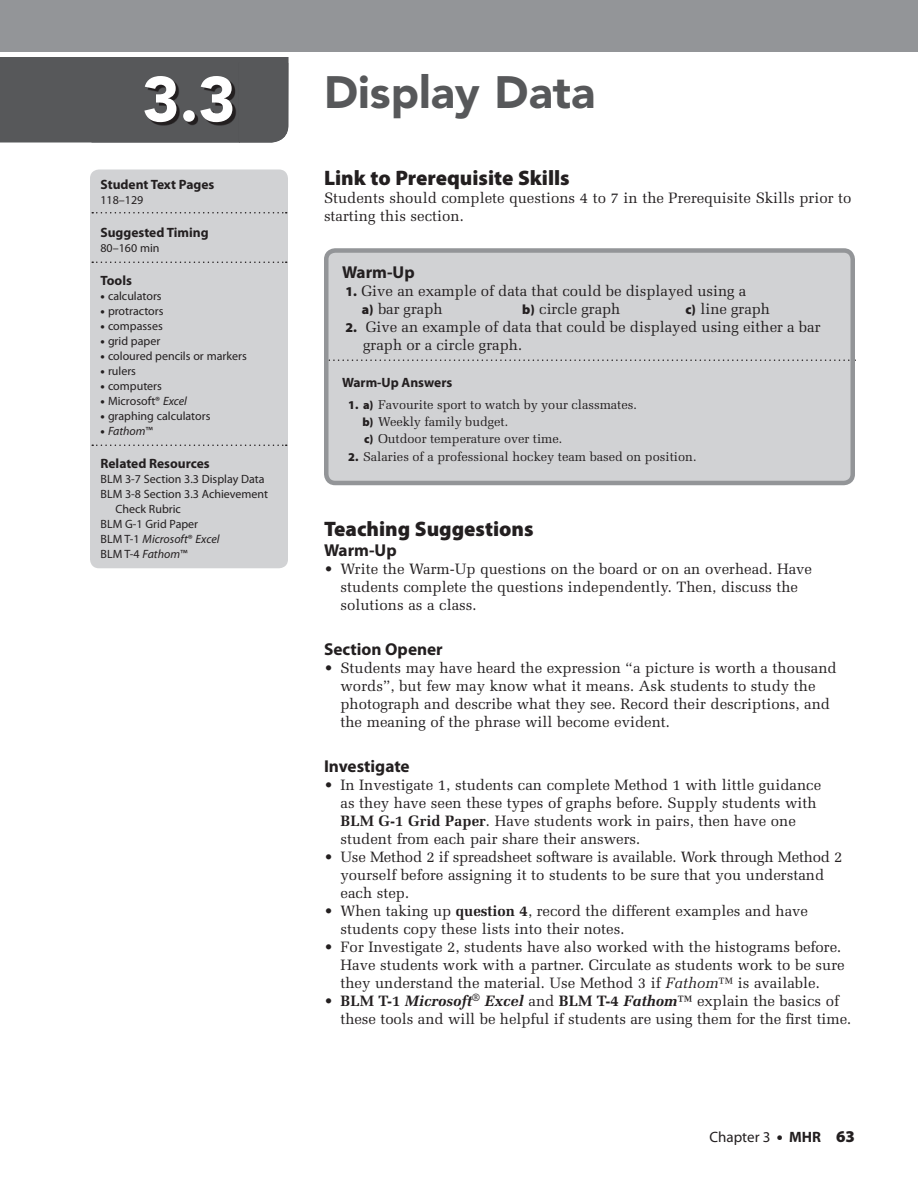
<style>
.page{position:relative;width:918px;height:1188px;background:#fff}
.page>*{position:absolute;margin:0;border:0;box-sizing:border-box;transform-origin:0 0}
.t1{font:900 63px "Avenir";color:#fff}
.t2{font:900 45px "Avenir";color:#57585a}
.t3{font:900 21px "Myriad Pro";color:#231f20}
.t4{font:700 17.25px "Myriad Pro";color:#231f20}
.t5{font:15px/18px "Melior";color:#231f20}
.t6{font:15px "Myriad";color:#231f20}
.t7{font:700 13.5px "Myriad Pro";color:#231f20}
.t8{font:12.75px/17.2px "Melior";letter-spacing:-.005em;color:#231f20}
.t9{font:12px "Myriad Pro";color:#231f20}
.t10{font:italic 12px "Myriad Pro";color:#231f20}
.s1{font-weight:900}
.s2{font-style:italic}
.s3{font-weight:900;font-style:normal}
.s4{font-style:normal}
.s5{font-family:"Myriad Pro";font-weight:900;font-size:13.5px}
.s6{font-family:"Myriad Pro";font-weight:900;font-size:12px}
.s7{font-weight:700}
.s8{font-weight:700;font-style:italic}
.s9{font-family:"Myriad Pro";font-weight:900;font-size:16.5px}
</style>
<div class="page">
<div style="left:0;top:0;width:918px;height:52px;background:#939598"></div>
<div style="left:90px;top:170px;width:198px;height:398px;background:#d1d2d4;border-radius:9px"></div>
<svg style="left:92px;top:212px;width:195px;height:2px"></svg>
<svg style="left:92px;top:262px;width:195px;height:1px"></svg>
<svg style="left:92px;top:445px;width:195px;height:1px"></svg>
<div style="left:326px;top:250px;width:527px;height:233px;background:#d1d2d4;border-radius:9px"></div>
<svg style="left:329px;top:359px;width:521px;height:2px"></svg>
<div style="left:324px;top:248px;width:531px;height:237px;border:4px solid #939598;border-radius:9px"></div>
<svg style="left:0;top:57px;width:289px;height:86px;background:#545557"></svg>
<h1 class="t1" style="left:142px;top:61px;width:95px">3.3</h1>
<h2 class="t2" style="left:324px;top:66px;width:273px">Display Data</h2>
<p class="t7" style="left:100px;top:175px;width:115px">Student Text Pages</p>
<p class="t9" style="left:100px;top:192px;width:44px">118–129</p>
<p class="t7" style="left:100px;top:223px;width:110px">Suggested Timing</p>
<p class="t9" style="left:100px;top:240px;width:61px">80–160 min</p>
<p class="t7" style="left:100px;top:271px;width:33px">Tools</p>
<p class="t9" style="left:100px;top:288px;width:63px"><span class="s1">•</span> calculators</p>
<p class="t9" style="left:100px;top:303px;width:65px"><span class="s1">•</span> protractors</p>
<p class="t9" style="left:100px;top:318px;width:64px"><span class="s1">•</span> compasses</p>
<p class="t9" style="left:100px;top:333px;width:61px"><span class="s1">•</span> grid paper</p>
<p class="t9" style="left:100px;top:348px;width:148px"><span class="s1">•</span> coloured pencils or markers</p>
<p class="t9" style="left:100px;top:363px;width:37px"><span class="s1">•</span> rulers</p>
<p class="t9" style="left:100px;top:378px;width:63px"><span class="s1">•</span> computers</p>
<p class="t9" style="left:100px;top:393px;width:88px"><span class="s1">•</span> Microsoft® <span class="s2">Excel</span></p>
<p class="t9" style="left:100px;top:408px;width:111px"><span class="s1">•</span> graphing calculators</p>
<p class="t10" style="left:100px;top:423px;width:54px"><span class="s3">•</span> Fathom<span class="s4">™</span></p>
<p class="t7" style="left:100px;top:454px;width:111px">Related Resources</p>
<p class="t9" style="left:100px;top:471px;width:166px">BLM 3-7 Section 3.3 Display Data</p>
<p class="t9" style="left:100px;top:486px;width:169px">BLM 3-8 Section 3.3 Achievement</p>
<p class="t9" style="left:116px;top:501px;width:67px">Check Rubric</p>
<p class="t9" style="left:100px;top:516px;width:99px">BLM G-1 Grid Paper</p>
<p class="t10" style="left:100px;top:531px;width:121px"><span class="s4">BLM T-1</span> Microsoft<span class="s4">®</span> Excel</p>
<p class="t9" style="left:100px;top:546px;width:89px">BLM T-4 <span class="s2">Fathom</span>™</p>
<h3 class="t3" style="left:324px;top:164px;width:247px">Link to Prerequisite Skills</h3>
<p class="t5" style="left:324px;top:189px;width:529px">Students should complete questions 4 to 7 in the Prerequisite Skills prior to starting this section.</p>
<p class="t4" style="left:342px;top:261px;width:74px">Warm-Up</p>
<p class="t5" style="left:362px;top:281px;width:386px;text-indent:-16px"><span class="s5">1.</span> Give an example of data that could be displayed using a <span class="s5">a)</span> bar graph</p>
<p class="t5" style="left:522px;top:299px;width:100px"><span class="s5">b)</span> circle graph</p>
<p class="t5" style="left:686px;top:299px;width:86px"><span class="s5">c)</span> line graph</p>
<p class="t5" style="left:363px;top:317px;width:459px;text-indent:-18px"><span class="s5">2.</span> Give an example of data that could be displayed using either a bar graph or a circle graph.</p>
<p class="t7" style="left:342px;top:374px;width:112px">Warm-Up Answers</p>
<p class="t8" style="left:362px;top:396px;width:276px;text-indent:-14px"><span class="s6">1. a)</span> Favourite sport to watch by your classmates. <span class="s6">b)</span> Weekly family budget.<br><span class="s6">c)</span> Outdoor temperature over time.</p>
<p class="t8" style="left:348px;top:448px;width:350px"><span class="s6">2.</span> Salaries of a professional hockey team based on position.</p>
<h3 class="t3" style="left:324px;top:515px;width:211px">Teaching Suggestions</h3>
<p class="t4" style="left:324px;top:539px;width:74px">Warm-Up</p>
<p class="t5" style="left:340px;top:559px;width:473px;text-indent:-16px">• Write the Warm-Up questions on the board or on an overhead. Have students complete the questions independently. Then, discuss the solutions as a class.</p>
<p class="t4" style="left:324px;top:638px;width:120px">Section Opener</p>
<p class="t5" style="left:340px;top:658px;width:498px;text-indent:-16px">• Students may have heard the expression “a picture is worth a thousand words”, but few may know what it means. Ask students to study the photograph and describe what they see. Record their descriptions, and the meaning of the phrase will become evident.</p>
<p class="t4" style="left:324px;top:755px;width:87px">Investigate</p>
<p class="t5" style="left:340px;top:775px;width:482px;text-indent:-16px">• In Investigate 1, students can complete Method 1 with little guidance as they have seen these types of graphs before. Supply students with <span class="s7">BLM G-1 Grid Paper</span>. Have students work in pairs, then have one student from each pair share their answers.</p>
<p class="t5" style="left:340px;top:847px;width:503px;text-indent:-16px">• Use Method 2 if spreadsheet software is available. Work through Method 2 yourself before assigning it to students to be sure that you understand each step.</p>
<p class="t5" style="left:340px;top:901px;width:469px;text-indent:-16px">• When taking up <span class="s7">question 4</span>, record the different examples and have students copy these lists into their notes.</p>
<p class="t5" style="left:340px;top:937px;width:506px;text-indent:-16px">• For Investigate 2, students have also worked with the histograms before.<br>Have students work with a partner. Circulate as students work to be sure they understand the material. Use Method 3 if <span class="s2">Fathom</span>™ is available.</p>
<p class="t5" style="left:340px;top:991px;width:512px;text-indent:-16px">• <span class="s7">BLM T-1</span> <span class="s8">Microsoft</span><sup>®</sup> <span class="s8">Excel</span> and <span class="s7">BLM T-4</span> <span class="s8">Fathom</span><span class="s7">™</span> explain the basics of these tools and will be helpful if students are using them for the first time.</p>
<p class="t6" style="left:710px;top:1129px;width:147px">Chapter 3 <span class="s9">•</span> <span class="s7">MHR</span> <span class="s9">63</span></p>
</div>
